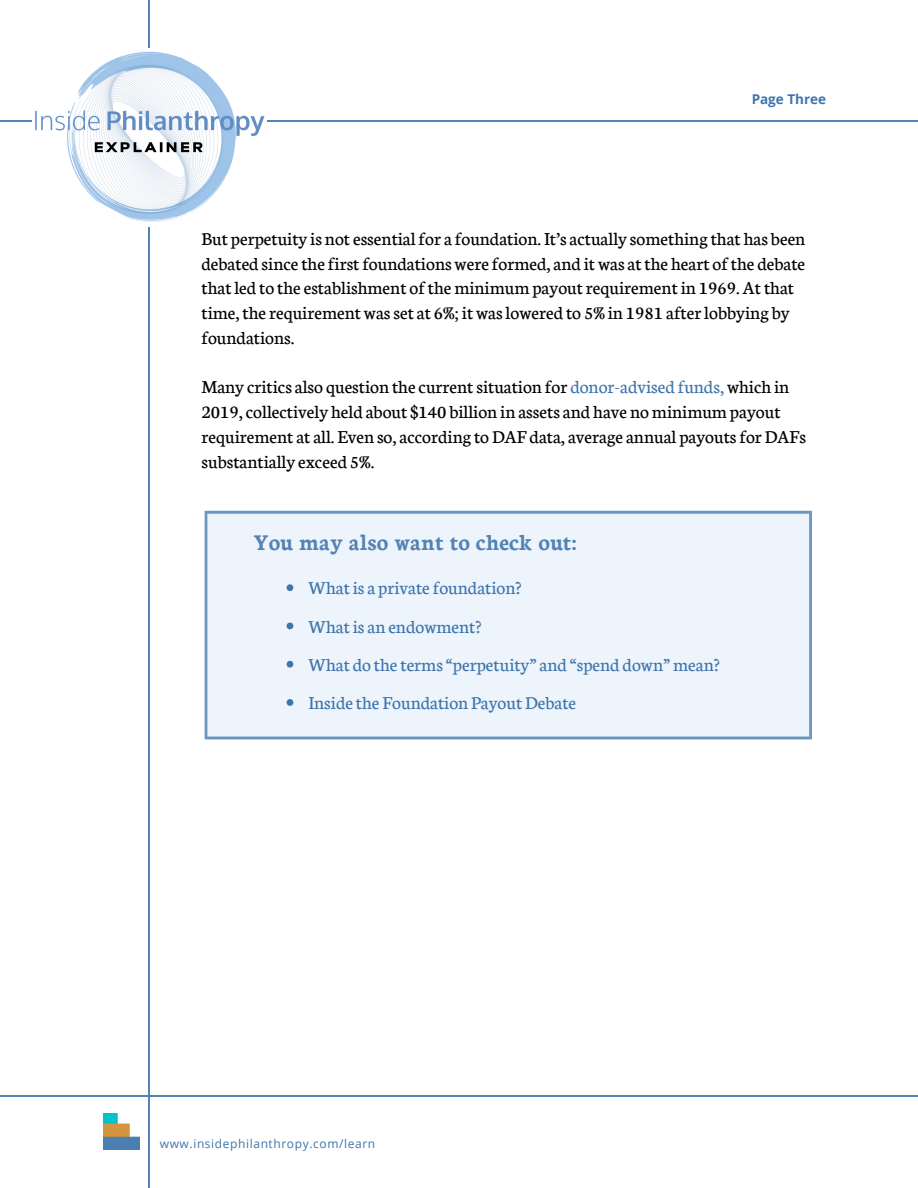
<style>
.page{position:relative;width:918px;height:1188px;background:#fff}
.page>*{position:absolute;margin:0;border:0;box-sizing:border-box;transform-origin:0 0}
.t1{font:700 24px "Neuton";color:#5383b4}
.t2{font:19.5px/24.8px "Neuton";color:#000}
.t3{font:19.5px "Neuton";color:#3e75ac}
.t4{font:700 13.5px "Open Sans";color:#3e75ac}
.t5{font:12px "Open Sans";letter-spacing:.05em;color:#3e75ac}
.s1{color:#3e75ac}
</style>
<div class="page">
<hr style="left:0;top:121px;width:918px;height:1px;background:#5383b4">
<hr style="left:148px;top:0;width:2px;height:1188px;background:#5383b4">
<img style="left:103px;top:1114px;width:36px;height:36px">
<hr style="left:0;top:1095px;width:918px;height:1px;background:#5383b4">
<img style="left:32px;top:48px;width:234px;height:178px">
<div style="left:205px;top:511px;width:607px;height:228px;background:#edf4fb"></div>
<p class="t4" style="left:752px;top:90px;width:76px">Page Three</p>
<p class="t2" style="left:201px;top:225px;width:605px">But perpetuity is notessentialfor a foundation. It’s actually something that has been debated sincethefirstfoundationswereformed, and itwas atthe heart ofthe debate thatled to theestablishment oftheminimumpayoutrequirementin 1969.Atthat time,therequirementwasset at 6%; itwaslowered to 5% in 1981 afterlobbying by foundations.</p>
<p class="t2" style="left:201px;top:373px;width:606px">Many critics also question thecurrentsituation for <span class="s1">donor-advised funds,</span>which in 2019,collectively held about $140 billion in assets and have nominimumpayout requirement at all. Even so, according toDAF data, average annual payoutsforDAFs substantially exceed 5%.</p>
<p class="t1" style="left:253px;top:525px;width:325px">You may also want to check out:</p>
<p class="t3" style="left:308px;top:574px;width:215px">Whatis a privatefoundation?</p>
<p class="t3" style="left:308px;top:613px;width:175px">Whatis an endowment?</p>
<p class="t3" style="left:308px;top:651px;width:413px">What do theterms“perpetuity” and “spend down”mean?</p>
<p class="t3" style="left:308px;top:689px;width:269px">Insidethe Foundation PayoutDebate</p>
<p class="t5" style="left:160px;top:1135px;width:217px">www.insidephilanthropy.com/learn</p>
</div>
